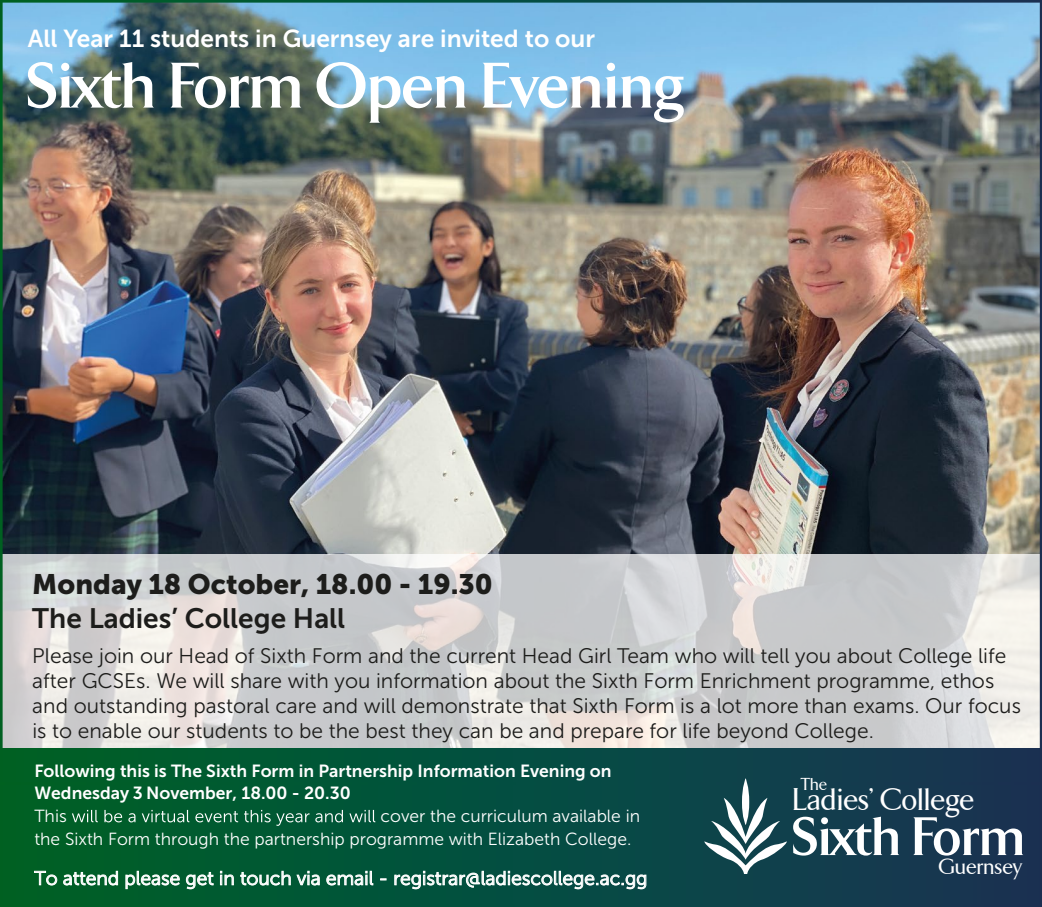
<style>
.page{position:relative;width:1042px;height:907px;background:#fff}
.page>*{position:absolute;margin:0;border:0;box-sizing:border-box;transform-origin:0 0}
.t1{font:700 65.98px "Arrow";color:#fff}
.t2{font:700 55.48px "TF Arrow";color:#fff}
.t3{font:500 31.85px "Arrow";color:#fff}
.t4{font:28px "Museo Sans 900";color:#1d1d1b}
.t5{font:28px "Museo Sans 700";color:#1d1d1b}
.t6{font:24.5px "Museo Sans 700";color:#fff}
.t7{font:500 22.57px "Arrow";color:#fff}
.t8{font:21px/24.8px "Museo Sans 300";color:#1d1d1b}
.t9{font:19.25px "Museo Sans 300";color:#fff}
.t10{font:17.5px/22.8px "Museo Sans 300";color:#fff}
.t11{font:17.5px/22.1px "Museo Sans 700";color:#fff}
.t12{font:500 17.5px "Arrow";color:#fff}
</style>
<div class="page">
<img style="left:0;top:0;width:1042px;height:906px">
<svg style="left:0;top:783px;width:1042px;height:1px"></svg>
<svg style="left:742px;top:778px;width:7px;height:47px"></svg>
<svg style="left:704px;top:797px;width:83px;height:77px"></svg>
<svg style="left:72px;top:809px;width:303px;height:16px;background:#297452"></svg>
<svg style="left:34px;top:870px;width:23px;height:15px"></svg>
<svg style="left:63px;top:870px;width:55px;height:15px"></svg>
<svg style="left:125px;top:870px;width:55px;height:19px"></svg>
<svg style="left:186px;top:871px;width:28px;height:18px"></svg>
<svg style="left:220px;top:871px;width:14px;height:14px"></svg>
<svg style="left:240px;top:870px;width:80px;height:15px"></svg>
<svg style="left:326px;top:870px;width:47px;height:15px"></svg>
<svg style="left:380px;top:878px;width:6px;height:2px"></svg>
<svg style="left:394px;top:870px;width:252px;height:19px;background:#4e8279"></svg>
<p class="t6" style="left:28px;top:25px;width:569px">All Year 11 students in Guernsey are invited to our</p>
<h1 class="t1" style="left:27px;top:49px;width:659px">Sixth Form Open Evening</h1>
<h3 class="t4" style="left:32px;top:568px;width:462px">Monday 18 October, 18.00 - 19.30</h3>
<h3 class="t5" style="left:32px;top:602px;width:314px">The Ladies’ College Hall</h3>
<p class="t8" style="left:32px;top:643px;width:990px">Please join our Head of Sixth Form and the current Head Girl Team who will tell you about College life after GCSEs. We will share with you information about the Sixth Form Enrichment programme, ethos and outstanding pastoral care and will demonstrate that Sixth Form is a lot more than exams. Our focus is to enable our students to be the best they can be and prepare for life beyond College.</p>
<p class="t11" style="left:34px;top:760px;width:579px">Following this is The Sixth Form in Partnership Information Evening on<br>Wednesday 3 November, 18.00 - 20.30</p>
<p class="t10" style="left:34px;top:805px;width:34px">This</p>
<p class="t10" style="left:34px;top:805px;width:607px;text-indent:346px">cover the curriculum available in the Sixth Form through the partnership programme with Elizabeth College.</p>
<p class="t9" style="left:34px;top:867px;width:614px">To attend please get in touch via email - registrar@ladiescollege.ac.gg</p>
<p class="t12" style="left:801px;top:775px;width:27px">The</p>
<h3 class="t3" style="left:792px;top:783px;width:183px">Ladies’ College</h3>
<h2 class="t2" style="left:792px;top:806px;width:234px">Sixth Form</h2>
<p class="t7" style="left:939px;top:855px;width:85px">Guernsey</p>
</div>
